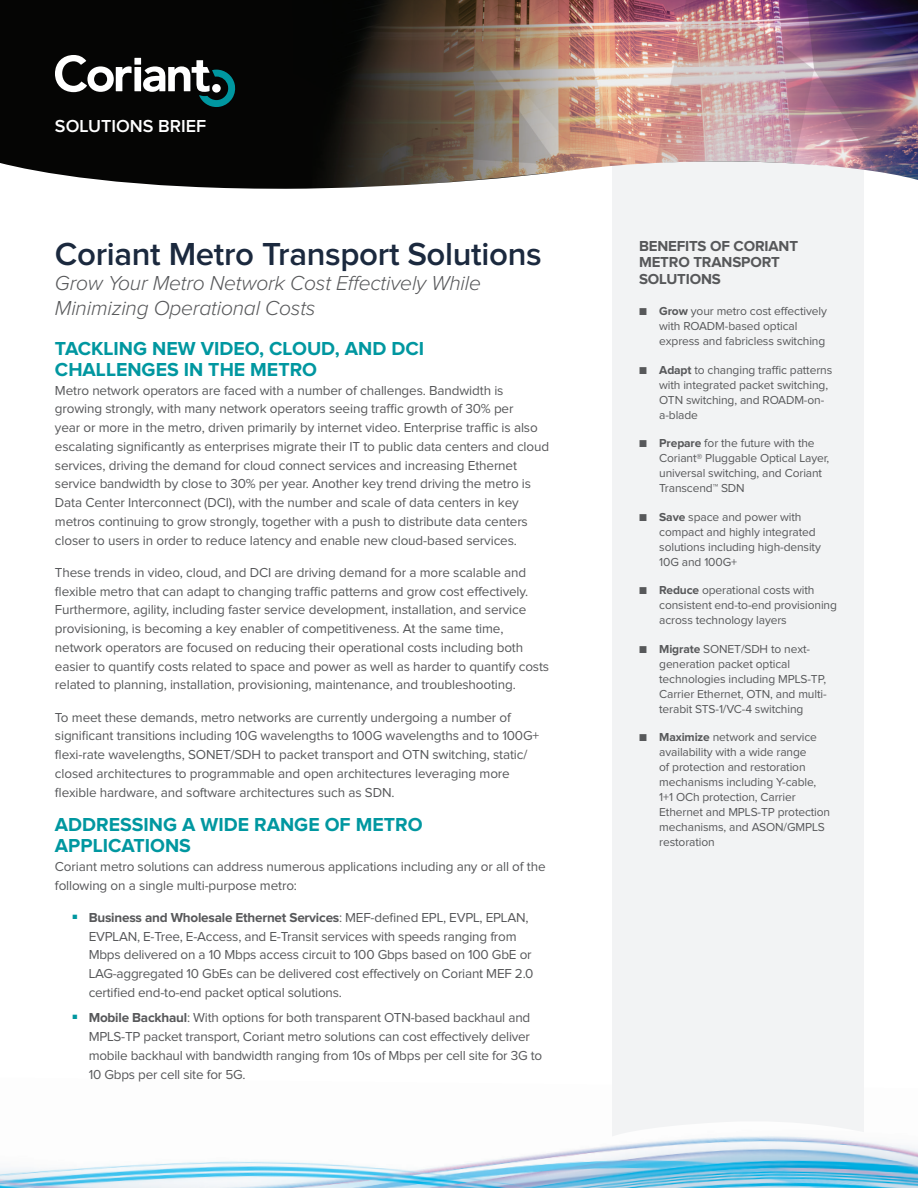
<style>
.page{position:relative;width:918px;height:1188px;background:#fff}
.page>*{position:absolute;margin:0;border:0;box-sizing:border-box;transform-origin:0 0}
.Document_H1{font:600 33px "Proxima Nova";letter-spacing:-.01em;color:#1b293e}
.Document_H2{font:italic 300 21px/25.2px "Proxima Nova";letter-spacing:-.01em;color:#57585a}
.Body_Header{font:700 19.5px/21px "Proxima Nova";color:#0097a0}
.title__document_type{font:600 18px "Proxima Nova";color:#fff}
.Callout_Header_-_Gra{font:700 15px/16.5px "Proxima Nova";letter-spacing:-.01em;color:#57585a}
.Body{font:13.5px/18.8px "Proxima Nova";letter-spacing:-.01em;color:#57585a}
.t1{font:12px/15px "Proxima Nova";letter-spacing:-.01em;color:#57585a}
.s1{font-weight:700}
.s2{font-weight:300}
</style>
<div class="page">
<img style="left:0;top:1137px;width:918px;height:51px">
<div style="left:612px;top:140px;width:252px;height:549px;background:#f2f3f4"></div>
<div style="left:612px;top:689px;width:252px;height:448px;background:#f2f3f4"></div>
<img style="left:0;top:0;width:918px;height:189px">
<svg style="left:55px;top:55px;width:77px;height:37px"></svg>
<div style="left:134px;top:67px;width:7px;height:24px;background:#fff"></div>
<div style="left:134px;top:58px;width:7px;height:7px;background:#fff"></div>
<svg style="left:143px;top:60px;width:92px;height:47px"></svg>
<p class="title__document_type" style="left:55px;top:118px;width:153px">SOLUTIONS BRIEF</p>
<p class="Document_H1" style="left:55px;top:239px;width:488px">Coriant Metro Transport Solutions</p>
<p class="Document_H2" style="left:55px;top:271px;width:428px">Grow Your Metro Network Cost Effectively While<br>Minimizing Operational Costs</p>
<p class="Body_Header" style="left:55px;top:339px;width:371px">TACKLING NEW VIDEO, CLOUD, AND DCI<br>CHALLENGES IN THE METRO</p>
<p class="Body" style="left:55px;top:381px;width:496px">Metro network operators are faced with a number of challenges. Bandwidth is growing strongly, with many network operators seeing traffic growth of 30% per<br>year or more in the metro, driven primarily by internet video. Enterprise traffic is also escalating significantly as enterprises migrate their IT to public data centers and cloud services, driving the demand for cloud connect services and increasing Ethernet service bandwidth by close to 30% per year. Another key trend driving the metro is Data Center Interconnect (DCI), with the number and scale of data centers in key metros continuing to grow strongly, together with a push to distribute data centers closer to users in order to reduce latency and enable new cloud-based services.</p>
<p class="Body" style="left:55px;top:564px;width:496px">These trends in video, cloud, and DCI are driving demand for a more scalable and flexible metro that can adapt to changing traffic patterns and grow cost effectively.<br>Furthermore, agility, including faster service development, installation, and service provisioning, is becoming a key enabler of competitiveness. At the same time, network operators are focused on reducing their operational costs including both easier to quantify costs related to space and power as well as harder to quantify costs related to planning, installation, provisioning, maintenance, and troubleshooting.</p>
<p class="Body" style="left:55px;top:708px;width:486px">To meet these demands, metro networks are currently undergoing a number of significant transitions including 10G wavelengths to 100G wavelengths and to 100G+ flexi-rate wavelengths, SONET/SDH to packet transport and OTN switching, static/ closed architectures to programmable and open architectures leveraging more flexible hardware, and software architectures such as SDN.</p>
<p class="Body_Header" style="left:55px;top:815px;width:369px">ADDRESSING A WIDE RANGE OF METRO<br>APPLICATIONS</p>
<p class="Body" style="left:55px;top:858px;width:492px">Coriant metro solutions can address numerous applications including any or all of the following on a single multi-purpose metro:</p>
<p class="Body" style="left:89px;top:909px;width:446px;text-indent:-16px"><sup>■</sup> <span class="s1">Business and Wholesale Ethernet Services</span>: MEF-defined EPL, EVPL, EPLAN, EVPLAN, E-Tree, E-Access, and E-Transit services with speeds ranging from Mbps delivered on a 10 Mbps access circuit to 100 Gbps based on 100 GbE or LAG-aggregated 10 GbEs can be delivered cost effectively on Coriant MEF 2.0 certified end-to-end packet optical solutions.</p>
<p class="Body" style="left:89px;top:1009px;width:455px;text-indent:-16px"><sup>■</sup> <span class="s1">Mobile Backhaul</span>: With options for both transparent OTN-based backhaul and MPLS-TP packet transport, Coriant metro solutions can cost effectively deliver mobile backhaul with bandwidth ranging from 10s of Mbps per cell site for 3G to 10 Gbps per cell site for 5G.</p>
<p class="Callout_Header_-_Gra" style="left:639px;top:238px;width:161px">BENEFITS OF CORIANT<br>METRO TRANSPORT<br>SOLUTIONS</p>
<p class="t1" style="left:659px;top:304px;width:169px;text-indent:-20px"><span class="s2">■</span> <span class="s1">Grow</span> your metro cost effectively with ROADM-based optical express and fabricless switching</p>
<p class="t1" style="left:659px;top:363px;width:175px;text-indent:-20px"><span class="s2">■</span> <span class="s1">Adapt</span> to changing traffic patterns with integrated packet switching,<br>OTN switching, and ROADM-on&shy;a-blade</p>
<p class="t1" style="left:659px;top:436px;width:172px;text-indent:-20px"><span class="s2">■</span> <span class="s1">Prepare</span> for the future with the<br>Coriant® Pluggable Optical Layer, universal switching, and Coriant<br>Transcend™ SDN</p>
<p class="t1" style="left:659px;top:510px;width:163px;text-indent:-20px"><span class="s2">■</span> <span class="s1">Save</span> space and power with compact and highly integrated solutions including high-density<br>10G and 100G+</p>
<p class="t1" style="left:659px;top:583px;width:179px;text-indent:-20px"><span class="s2">■</span> <span class="s1">Reduce</span> operational costs with consistent end-to-end provisioning across technology layers</p>
<p class="t1" style="left:659px;top:642px;width:169px;text-indent:-20px"><span class="s2">■</span> <span class="s1">Migrate</span> SONET/SDH to next&shy;generation packet optical technologies including MPLS-TP,<br>Carrier Ethernet, OTN, and multi&shy;terabit STS-1/VC-4 switching</p>
<p class="t1" style="left:659px;top:730px;width:173px;text-indent:-20px"><span class="s2">■</span> <span class="s1">Maximize</span> network and service availability with a wide range<br>of protection and restoration mechanisms including Y-cable,<br>1+1 OCh protection, Carrier<br>Ethernet and MPLS-TP protection mechanisms, and ASON/GMPLS restoration</p>
</div>
